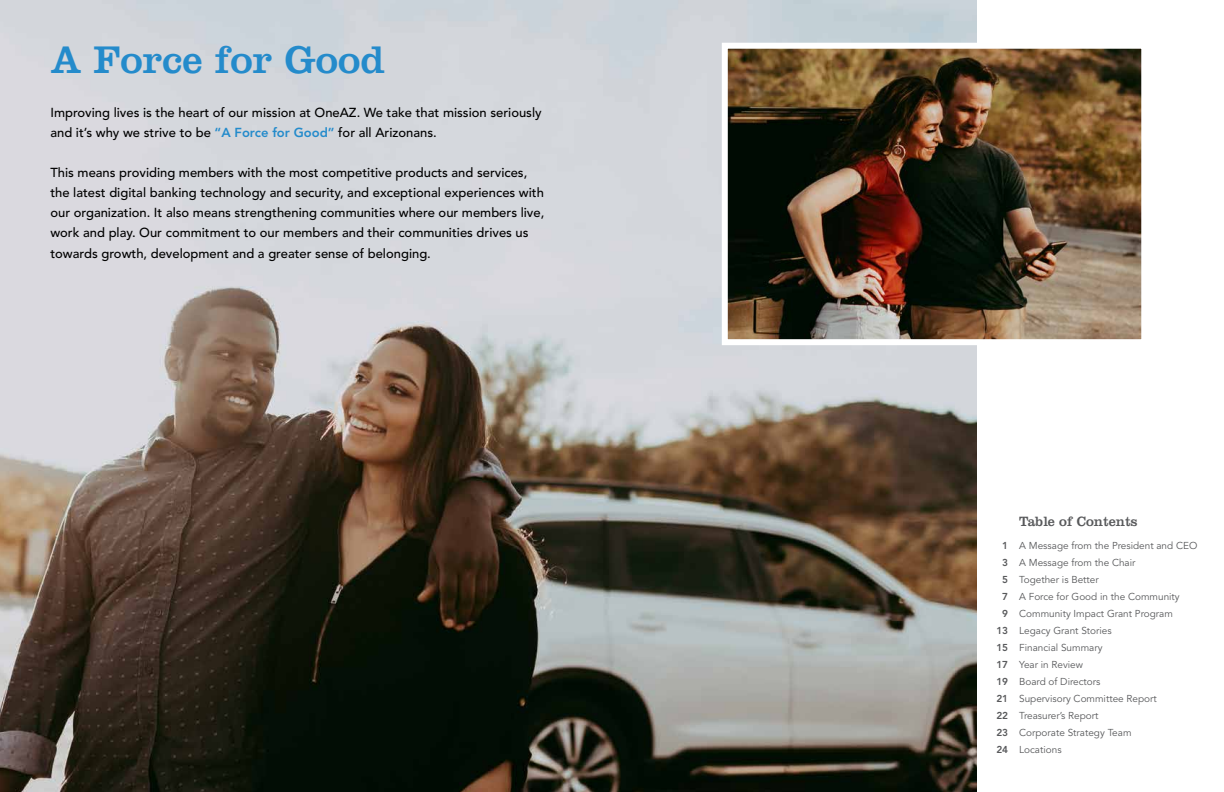
<style>
.page{position:relative;width:1224px;height:792px;background:#fff}
.page>*{position:absolute;margin:0;border:0;box-sizing:border-box;transform-origin:0 0}
.t1{font:40px "Clarendon LT Std";color:#248bcb}
.t2{font:14px "Clarendon LT Std";color:#58595b}
.t3{font:500 13px/20.2px "Avenir LT Std";color:#000}
.t4{font:10px "Avenir LT Std";color:#58595b}
.s1{font-weight:800;color:#248bcb}
.s2{font-weight:800}
</style>
<div class="page">
<img style="left:0;top:0;width:976px;height:792px">
<img style="left:729px;top:50px;width:411px;height:288px">
<div style="left:722px;top:43px;width:425px;height:302px;border:6px solid #fff"></div>
<h1 class="t1" style="left:50px;top:36px;width:336px">A Force for Good</h1>
<p class="t3" style="left:50px;top:103px;width:493px">Improving lives is the heart of our mission at OneAZ. We take that mission seriously and it’s why we strive to be <span class="s1">“A Force for Good”</span> for all Arizonans.</p>
<p class="t3" style="left:50px;top:163px;width:495px">This means providing members with the most competitive products and services, the latest digital banking technology and security, and exceptional experiences with our organization. It also means strengthening communities where our members live, work and play. Our commitment to our members and their communities drives us towards growth, development and a greater sense of belonging.</p>
<p class="t2" style="left:1019px;top:514px;width:120px">Table of Contents</p>
<p class="t4" style="left:1002px;top:540px;width:197px"><span class="s2">1</span> A Message from the President and CEO</p>
<p class="t4" style="left:1002px;top:557px;width:135px"><span class="s2">3</span> A Message from the Chair</p>
<p class="t4" style="left:1002px;top:574px;width:98px"><span class="s2">5</span> Together is Better</p>
<p class="t4" style="left:1002px;top:591px;width:179px"><span class="s2">7</span> A Force for Good in the Community</p>
<p class="t4" style="left:1002px;top:608px;width:172px"><span class="s2">9</span> Community Impact Grant Program</p>
<p class="t4" style="left:996px;top:625px;width:117px"><span class="s2">13</span> Legacy Grant Stories</p>
<p class="t4" style="left:996px;top:642px;width:108px"><span class="s2">15</span> Financial Summary</p>
<p class="t4" style="left:996px;top:659px;width:88px"><span class="s2">17</span> Year in Review</p>
<p class="t4" style="left:996px;top:676px;width:106px"><span class="s2">19</span> Board of Directors</p>
<p class="t4" style="left:996px;top:693px;width:162px"><span class="s2">21</span> Supervisory Committee Report</p>
<p class="t4" style="left:996px;top:710px;width:104px"><span class="s2">22</span> Treasurer’s Report</p>
<p class="t4" style="left:996px;top:727px;width:137px"><span class="s2">23</span> Corporate Strategy Team</p>
<p class="t4" style="left:996px;top:744px;width:67px"><span class="s2">24</span> Locations</p>
</div>
